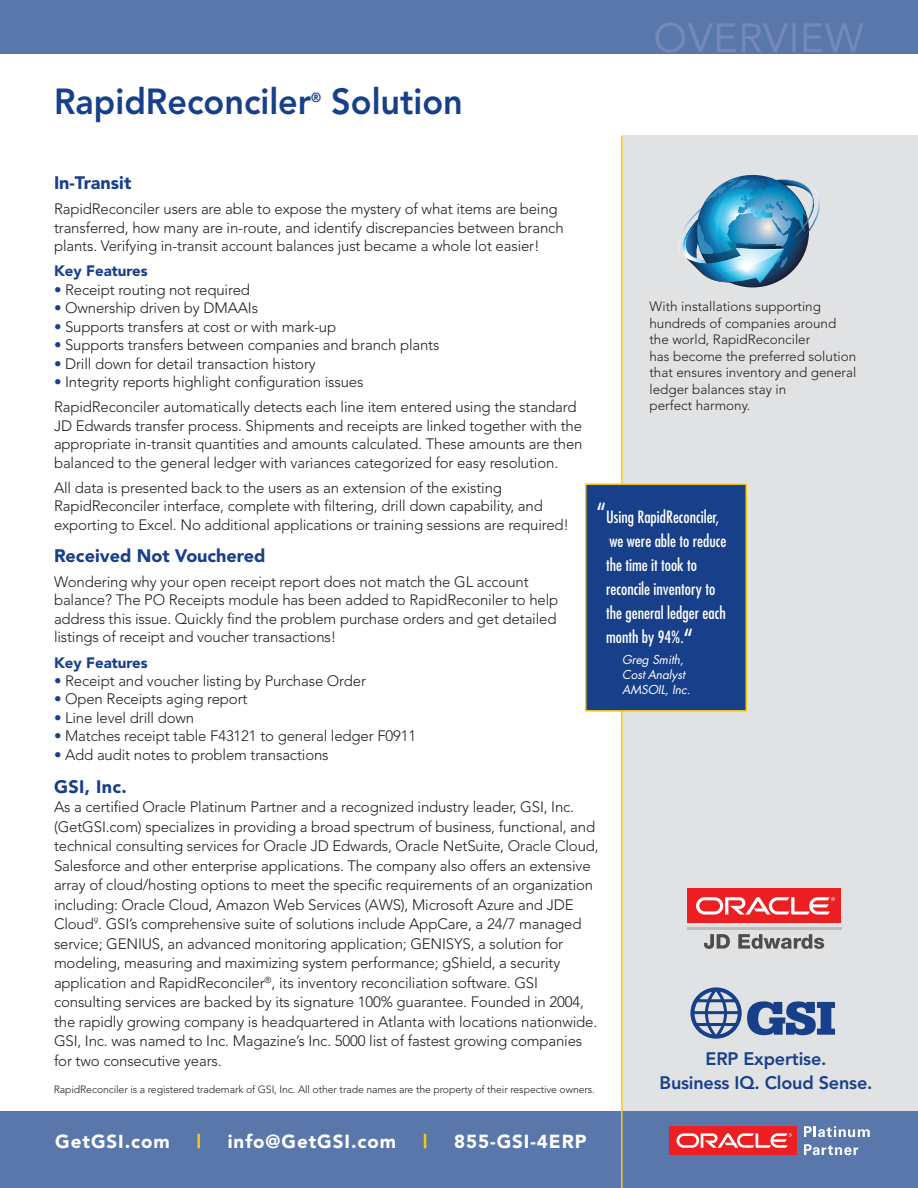
<style>
.page{position:relative;width:918px;height:1188px;background:#fff}
.page>*{position:absolute;margin:0;border:0;box-sizing:border-box;transform-origin:0 0}
.t1{font:40.5px "Avenir";letter-spacing:.02em;color:#7489b7}
.t2{font:800 36px "Avenir";color:#173f8a;scale:.95 1}
.t3{font:900 18.75px "Avenir";letter-spacing:.05em;color:#fff}
.t4{font:900 18.75px "Avenir";color:#feca0a}
.t5{font:900 18px "Avenir";color:#173f8a}
.t6{font:800 18px/24px "Avenir";letter-spacing:-.01em;color:#173f8a;text-align:center}
.t7{font:condensed 16.5px/24px "Futura";color:#fff}
.text{font:300 15px/19.5px "Avenir";letter-spacing:-.01em;color:#231f20}
.t8{font:900 15px "Avenir";color:#173f8a}
.t9{font:300 13.5px/16.5px "Avenir";color:#231f20}
.t10{font:800 13.05px "Avenir";color:#173f8a;scale:.95 1}
.t11{font:italic 12px/15px "Futura";letter-spacing:-.01em;color:#fff}
.t12{font:300 10.5px "Avenir";letter-spacing:-.01em;color:#231f20}
.s1{color:#173f8a}
.s2{font-size:27px}
</style>
<div class="page">
<div style="left:623px;top:135px;width:295px;height:976px;background:#e1e2e4"></div>
<div style="left:0;top:1111px;width:918px;height:77px;background:#5977ab"></div>
<div style="left:0;top:0;width:918px;height:54px;background:#5977ab"></div>
<hr style="left:621px;top:136px;width:2px;height:1052px;background:#feca0a">
<div style="left:669px;top:1126px;width:128px;height:29px;background:#ee1f23"></div>
<svg style="left:677px;top:1133px;width:115px;height:15px"></svg>
<svg style="left:804px;top:1126px;width:66px;height:11px"></svg>
<svg style="left:804px;top:1144px;width:54px;height:11px"></svg>
<hr style="left:687px;top:928px;width:154px;height:2px;background:#bcbdc0">
<svg style="left:704px;top:934px;width:26px;height:15px"></svg>
<svg style="left:738px;top:934px;width:86px;height:15px"></svg>
<div style="left:687px;top:889px;width:154px;height:34px;background:#ee1f23"></div>
<svg style="left:696px;top:897px;width:139px;height:18px"></svg>
<svg style="left:690px;top:987px;width:145px;height:52px"></svg>
<div style="left:586px;top:484px;width:160px;height:227px;background:#173f8a"></div>
<div style="left:585px;top:483px;width:162px;height:229px;border:2px solid #feca0a"></div>
<svg style="left:678px;top:175px;width:142px;height:112px"></svg>
<p class="t2" style="left:54px;top:80px;width:272px">RapidReconciler</p>
<p class="t10" style="left:311px;top:90px;width:12px">®</p>
<p class="t2" style="left:331px;top:80px;width:140px">Solution</p>
<p class="t1" style="left:653px;top:14px;width:212px">OVERVIEW</p>
<p class="t5" style="left:54px;top:172px;width:79px">In-Transit</p>
<p class="text" style="left:54px;top:200px;width:511px;line-height:18.5px">RapidReconciler users are able to expose the mystery of what items are being transferred, how many are in-route, and identify discrepancies between branch plants. Verifying in-transit account balances just became a whole lot easier!</p>
<p class="t8" style="left:54px;top:262px;width:95px">Key Features</p>
<p class="text" style="left:54px;top:280px;width:198px"><span class="s1">•</span> Receipt routing not required</p>
<p class="text" style="left:54px;top:298px;width:206px"><span class="s1">•</span> Ownership driven by DMAAIs</p>
<p class="text" style="left:54px;top:317px;width:284px"><span class="s1">•</span> Supports transfers at cost or with mark-up</p>
<p class="text" style="left:54px;top:335px;width:387px"><span class="s1">•</span> Supports transfers between companies and branch plants</p>
<p class="text" style="left:54px;top:354px;width:263px"><span class="s1">•</span> Drill down for detail transaction history</p>
<p class="text" style="left:54px;top:372px;width:311px"><span class="s1">•</span> Integrity reports highlight configuration issues</p>
<p class="text" style="left:54px;top:398px;width:530px;line-height:18.5px">RapidReconciler automatically detects each line item entered using the standard JD Edwards transfer process. Shipments and receipts are linked together with the appropriate in-transit quantities and amounts calculated. These amounts are then balanced to the general ledger with variances categorized for easy resolution.</p>
<p class="text" style="left:54px;top:479px;width:517px;line-height:18.5px">All data is presented back to the users as an extension of the existing<br>RapidReconciler interface, complete with filtering, drill down capability, and exporting to Excel. No additional applications or training sessions are required!</p>
<p class="t5" style="left:54px;top:545px;width:213px">Received Not Vouchered</p>
<p class="text" style="left:54px;top:573px;width:506px;line-height:18.5px">Wondering why your open receipt report does not match the GL account balance? The PO Receipts module has been added to RapidReconiler to help address this issue. Quickly find the problem purchase orders and get detailed listings of receipt and voucher transactions!</p>
<p class="t8" style="left:54px;top:653px;width:95px">Key Features</p>
<p class="text" style="left:54px;top:671px;width:314px"><span class="s1">•</span> Receipt and voucher listing by Purchase Order</p>
<p class="text" style="left:54px;top:689px;width:195px"><span class="s1">•</span> Open Receipts aging report</p>
<p class="text" style="left:54px;top:708px;width:142px"><span class="s1">•</span> Line level drill down</p>
<p class="text" style="left:54px;top:726px;width:364px"><span class="s1">•</span> Matches receipt table F43121 to general ledger F0911</p>
<p class="text" style="left:54px;top:745px;width:276px"><span class="s1">•</span> Add audit notes to problem transactions</p>
<p class="t5" style="left:54px;top:776px;width:74px">GSI, Inc.</p>
<p class="text" style="left:54px;top:797px;width:546px">As a certified Oracle Platinum Partner and a recognized industry leader, GSI, Inc. (GetGSI.com) specializes in providing a broad spectrum of business, functional, and technical consulting services for Oracle JD Edwards, Oracle NetSuite, Oracle Cloud, Salesforce and other enterprise applications. The company also offers an extensive array of cloud/hosting options to meet the specific requirements of an organization including: Oracle Cloud, Amazon Web Services (AWS), Microsoft Azure and JDE Cloud<sup>9</sup>. GSI’s comprehensive suite of solutions include AppCare, a 24/7 managed service; GENIUS, an advanced monitoring application; GENISYS, a solution for modeling, measuring and maximizing system performance; gShield, a security application and RapidReconciler<sup>®</sup>, its inventory reconciliation software. GSI consulting services are backed by its signature 100% guarantee. Founded in 2004, the rapidly growing company is headquartered in Atlanta with locations nationwide.<br>GSI, Inc. was named to Inc. Magazine’s Inc. 5000 list of fastest growing companies for two consecutive years.</p>
<p class="t9" style="left:649px;top:298px;width:208px">With installations supporting hundreds of companies around the world, RapidReconciler<br>has become the preferred solution that ensures inventory and general ledger balances stay in<br>perfect harmony.</p>
<p class="t7" style="left:606px;top:504px;width:122px;text-indent:-9px"><span class="s2">“</span>Using RapidReconciler, we were able to reduce the time it took to reconcile inventory to the general ledger each month by 94%.<span class="s2">“</span></p>
<p class="t11" style="left:622px;top:652px;width:70px">Greg Smith,<br>Cost Analyst<br>AMSOIL, Inc.</p>
<p class="t6" style="left:660px;top:1047px;width:214px">ERP Expertise.<br>Business IQ. Cloud Sense.</p>
<p class="t12" style="left:54px;top:1083px;width:543px">RapidReconciler is a registered trademark of GSI, Inc. All other trade names are the property of their respective owners.</p>
<p class="t3" style="left:55px;top:1130px;width:116px">GetGSI.com</p>
<p class="t4" style="left:197px;top:1130px;width:6px">|</p>
<p class="t3" style="left:228px;top:1130px;width:170px">info@GetGSI.com</p>
<p class="t4" style="left:423px;top:1130px;width:6px">|</p>
<p class="t3" style="left:454px;top:1130px;width:134px">855-GSI-4ERP</p>
</div>
